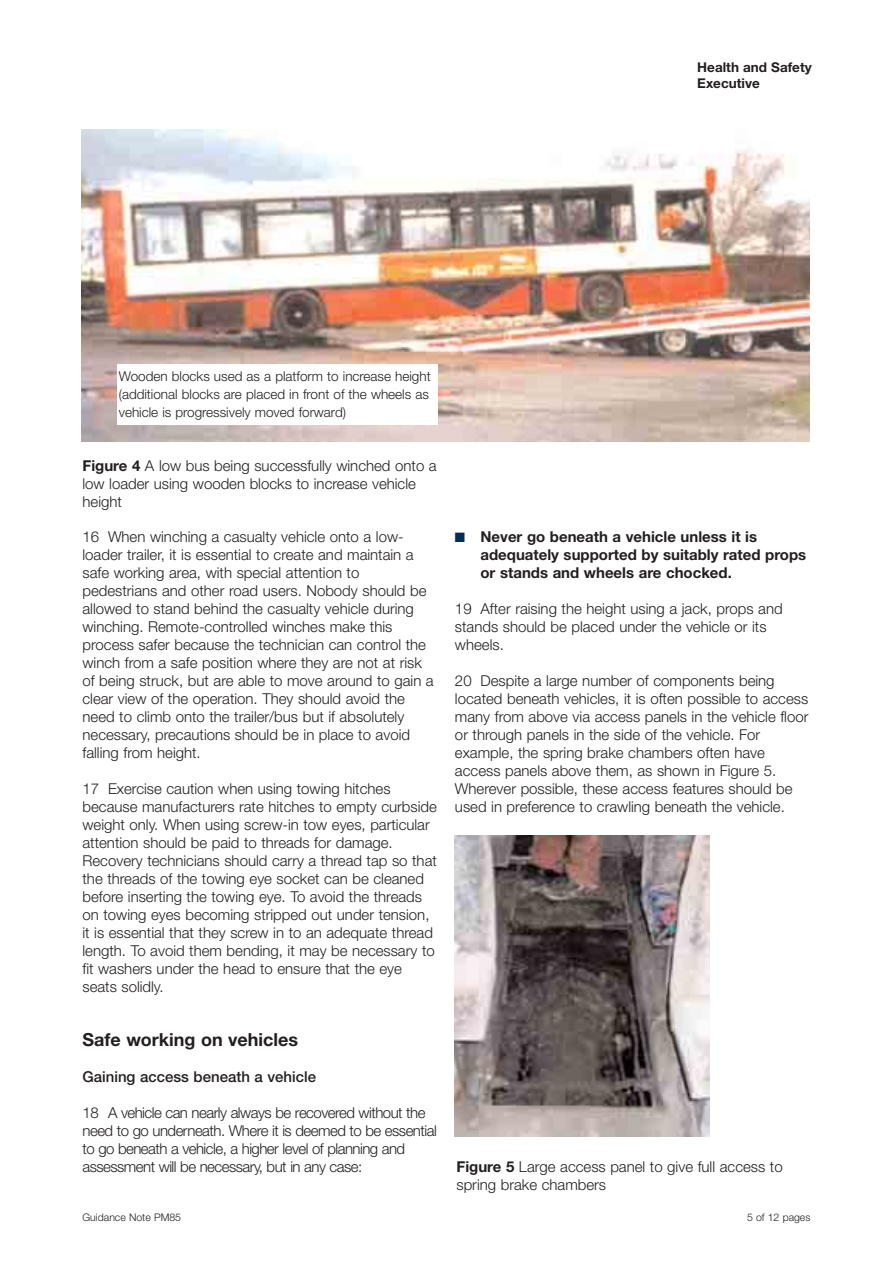
<style>
.page{position:relative;width:893px;height:1263px;background:#fff}
.page>*{position:absolute;margin:0;border:0;box-sizing:border-box;transform-origin:0 0}
.t1{font:700 18px "Helvetica Neue";color:#231f20}
.t2{font:300 15px/18px "Helvetica Neue";color:#231f20}
.t3{font:300 15px/18px "Helvetica Neue";letter-spacing:-.035em;color:#231f20}
.t4{font:700 15px/18px "Helvetica Neue";color:#231f20}
.t5{font:500 15px "Helvetica Neue";color:#231f20}
.t6{font:300 13.5px/18px "Helvetica Neue";color:#231f20}
.t7{font:700 13.5px/16.5px "Helvetica Neue";color:#231f20}
.t8{font:300 10.5px "Helvetica Neue";color:#231f20}
.s1{font-weight:700}
.s2{color:#002c55}
</style>
<div class="page">
<img style="left:81px;top:130px;width:728px;height:312px">
<div style="left:117px;top:364px;width:321px;height:60px;background:#fff"></div>
<img style="left:455px;top:836px;width:254px;height:300px">
<p class="t7" style="left:697px;top:60px;width:116px">Health and Safety<br>Executive</p>
<p class="t6" style="left:119px;top:368px;width:313px">Wooden blocks used as a platform to increase height (additional blocks are placed in front of the wheels as vehicle is progressively moved forward)</p>
<p class="t2" style="left:82px;top:458px;width:356px"><span class="s1">Figure 4</span> A low bus being successfully winched onto a low loader using wooden blocks to increase vehicle height</p>
<p class="t2" style="left:82px;top:530px;width:353px">16 When winching a casualty vehicle onto a low&shy;loader trailer, it is essential to create and maintain a safe working area, with special attention to pedestrians and other road users. Nobody should be allowed to stand behind the casualty vehicle during winching. Remote-controlled winches make this process safer because the technician can control the winch from a safe position where they are not at risk of being struck, but are able to move around to gain a clear view of the operation. They should avoid the need to climb onto the trailer/bus but if absolutely necessary, precautions should be in place to avoid falling from height.</p>
<p class="t2" style="left:82px;top:781px;width:356px">17 Exercise caution when using towing hitches because manufacturers rate hitches to empty curbside weight only. When using screw-in tow eyes, particular attention should be paid to threads for damage.<br>Recovery technicians should carry a thread tap so that the threads of the towing eye socket can be cleaned before inserting the towing eye. To avoid the threads on towing eyes becoming stripped out under tension, it is essential that they screw in to an adequate thread length. To avoid them bending, it may be necessary to fit washers under the head to ensure that the eye seats solidly.</p>
<p class="t1" style="left:82px;top:1033px;width:217px">Safe working on vehicles</p>
<p class="t5" style="left:82px;top:1071px;width:235px">Gaining access beneath a vehicle</p>
<p class="t3" style="left:82px;top:1105px;width:356px">18 A vehicle can nearly always be recovered without the need to go underneath. Where it is deemed to be essential to go beneath a vehicle, a higher level of planning and assessment will be necessary, but in any case:</p>
<p class="t4" style="left:480px;top:529px;width:327px;text-indent:-25px"><span class="s2">■</span> Never go beneath a vehicle unless it is adequately supported by suitably rated props or stands and wheels are chocked.</p>
<p class="t2" style="left:455px;top:601px;width:329px">19 After raising the height using a jack, props and stands should be placed under the vehicle or its wheels.</p>
<p class="t2" style="left:455px;top:673px;width:355px">20 Despite a large number of components being located beneath vehicles, it is often possible to access many from above via access panels in the vehicle floor or through panels in the side of the vehicle. For example, the spring brake chambers often have access panels above them, as shown in Figure 5.<br>Wherever possible, these access features should be used in preference to crawling beneath the vehicle.</p>
<p class="t2" style="left:456px;top:1159px;width:328px"><span class="s1">Figure 5</span> Large access panel to give full access to spring brake chambers</p>
<p class="t8" style="left:82px;top:1214px;width:100px">Guidance Note PM85</p>
<p class="t8" style="left:747px;top:1214px;width:65px">5 of 12 pages</p>
</div>
